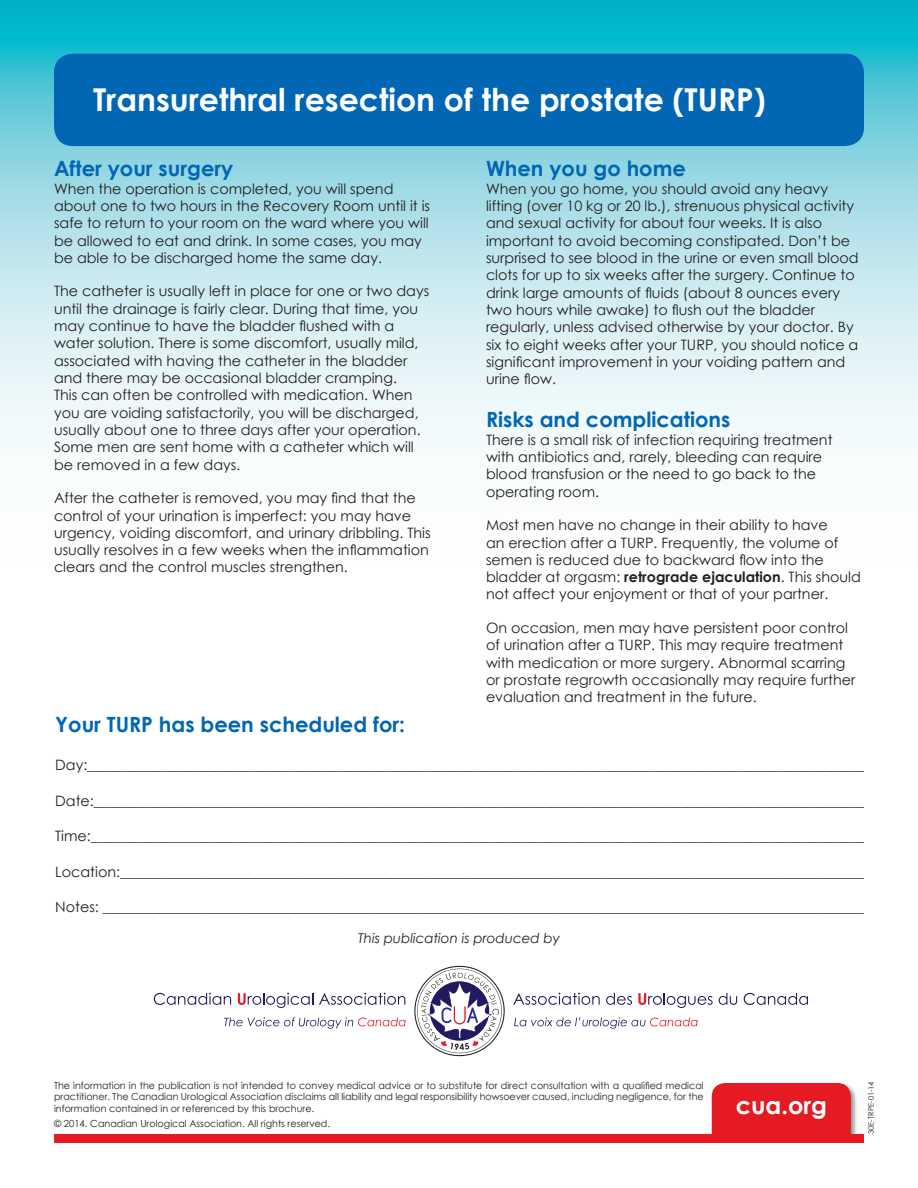
<style>
.page{position:relative;width:918px;height:1188px;background:#fff}
.page>*{position:absolute;margin:0;border:0;box-sizing:border-box;transform-origin:0 0}
.t1{font:700 31.5px "Century Gothic";color:#fff}
.t2{font:700 24px "Century Gothic";color:#fff}
.t3{font:700 21px "Century Gothic";color:#0166b3}
.t4{font:14.4px/17.2px "Century Gothic";color:#231f20}
.t5{font:italic 13.5px "Century Gothic";color:#231f20}
.t6{font:9.75px/11.7px "Century Gothic";color:#231f20;text-align:justify}
.t7{font:7.5px "Century Gothic";color:#231f20}
.s1{font-weight:700}
</style>
<div class="page">
<div style="left:710px;top:1081px;width:148px;height:95px;background:#231f20;opacity:.5"></div>
<div style="left:712px;top:1083px;width:139px;height:85px;background:#e51a23;border-radius:14px"></div>
<div style="left:0;top:1134px;width:918px;height:54px;background:#fff"></div>
<div style="left:54px;top:1134px;width:810px;height:9px;background:#e51a23"></div>
<svg style="left:154px;top:993px;width:77px;height:12px"></svg>
<svg style="left:238px;top:993px;width:75px;height:15px"></svg>
<svg style="left:319px;top:993px;width:86px;height:12px"></svg>
<svg style="left:224px;top:1017px;width:182px;height:12px"></svg>
<svg style="left:513px;top:993px;width:87px;height:12px"></svg>
<svg style="left:606px;top:993px;width:26px;height:12px"></svg>
<svg style="left:638px;top:993px;width:75px;height:15px"></svg>
<svg style="left:719px;top:993px;width:18px;height:12px"></svg>
<svg style="left:744px;top:993px;width:64px;height:12px"></svg>
<svg style="left:514px;top:1017px;width:184px;height:12px"></svg>
<svg style="left:414px;top:966px;width:91px;height:90px"></svg>
<svg style="left:0;top:0;width:918px;height:448px;background:#a9e1ea"></svg>
<div style="left:54px;top:54px;width:810px;height:92px;background:#0166b3;border-radius:19px"></div>
<p class="t1" style="left:93px;top:80px;width:674px">Transurethral resection of the prostate (TURP)</p>
<p class="t3" style="left:54px;top:155px;width:181px">After your surgery</p>
<p class="t4" style="left:54px;top:179px;width:378px">When the operation is completed, you will spend about one to two hours in the Recovery Room until it is safe to return to your room on the ward where you will be allowed to eat and drink. In some cases, you may be able to be discharged home the same day.</p>
<p class="t4" style="left:54px;top:282px;width:377px">The catheter is usually left in place for one or two days until the drainage is fairly clear. During that time, you may continue to have the bladder flushed with a water solution. There is some discomfort, usually mild, associated with having the catheter in the bladder and there may be occasional bladder cramping.<br>This can often be controlled with medication. When you are voiding satisfactorily, you will be discharged, usually about one to three days after your operation.<br>Some men are sent home with a catheter which will be removed in a few days.</p>
<p class="t4" style="left:54px;top:489px;width:378px">After the catheter is removed, you may find that the control of your urination is imperfect: you may have urgency, voiding discomfort, and urinary dribbling. This usually resolves in a few weeks when the inflammation clears and the control muscles strengthen.</p>
<p class="t3" style="left:486px;top:155px;width:201px">When you go home</p>
<p class="t4" style="left:486px;top:180px;width:374px">When you go home, you should avoid any heavy lifting (over 10 kg or 20 lb.), strenuous physical activity and sexual activity for about four weeks. It is also important to avoid becoming constipated. Don’t be surprised to see blood in the urine or even small blood clots for up to six weeks after the surgery. Continue to drink large amounts of fluids (about 8 ounces every two hours while awake) to flush out the bladder regularly, unless advised otherwise by your doctor. By six to eight weeks after your TURP, you should notice a significant improvement in your voiding pattern and urine flow.</p>
<p class="t3" style="left:486px;top:407px;width:246px">Risks and complications</p>
<p class="t4" style="left:486px;top:431px;width:348px">There is a small risk of infection requiring treatment with antibiotics and, rarely, bleeding can require blood transfusion or the need to go back to the operating room.</p>
<p class="t4" style="left:486px;top:516px;width:376px">Most men have no change in their ability to have<br>an erection after a TURP. Frequently, the volume of semen is reduced due to backward flow into the bladder at orgasm: <span class="s1">retrograde ejaculation</span>. This should not affect your enjoyment or that of your partner.</p>
<p class="t4" style="left:486px;top:619px;width:371px">On occasion, men may have persistent poor control of urination after a TURP. This may require treatment with medication or more surgery. Abnormal scarring or prostate regrowth occasionally may require further evaluation and treatment in the future.</p>
<p class="t3" style="left:55px;top:711px;width:351px">Your TURP has been scheduled for:</p>
<p class="t4" style="left:55px;top:756px;width:821px">Day:______________________________________________________________________________________________________________</p>
<p class="t4" style="left:55px;top:792px;width:828px">Date:______________________________________________________________________________________________________________</p>
<p class="t4" style="left:55px;top:827px;width:825px">Time:______________________________________________________________________________________________________________</p>
<p class="t4" style="left:55px;top:863px;width:818px">Location:_________________________________________________________________________________________________________</p>
<p class="t4" style="left:55px;top:898px;width:837px">Notes: ______________________________________________________________________________________________________________</p>
<p class="t5" style="left:358px;top:930px;width:203px">This publication is produced by</p>
<p class="t6" style="left:54px;top:1079px;width:651px">The information in the publication is not intended to convey medical advice or to substitute for direct consultation with a qualified medical practitioner. The Canadian Urological Association disclaims all liability and legal responsibility howsoever caused, including negligence, for the information contained in or referenced by this brochure.</p>
<p class="t6" style="left:54px;top:1117px;width:278px">© 2014. Canadian Urological Association. All rights reserved.</p>
<p class="t2" style="left:736px;top:1090px;width:93px">cua.org</p>
<p class="t7" style="left:866px;top:1134px;width:54px;rotate:-90deg">30E-TRPE-01-14</p>
</div>
